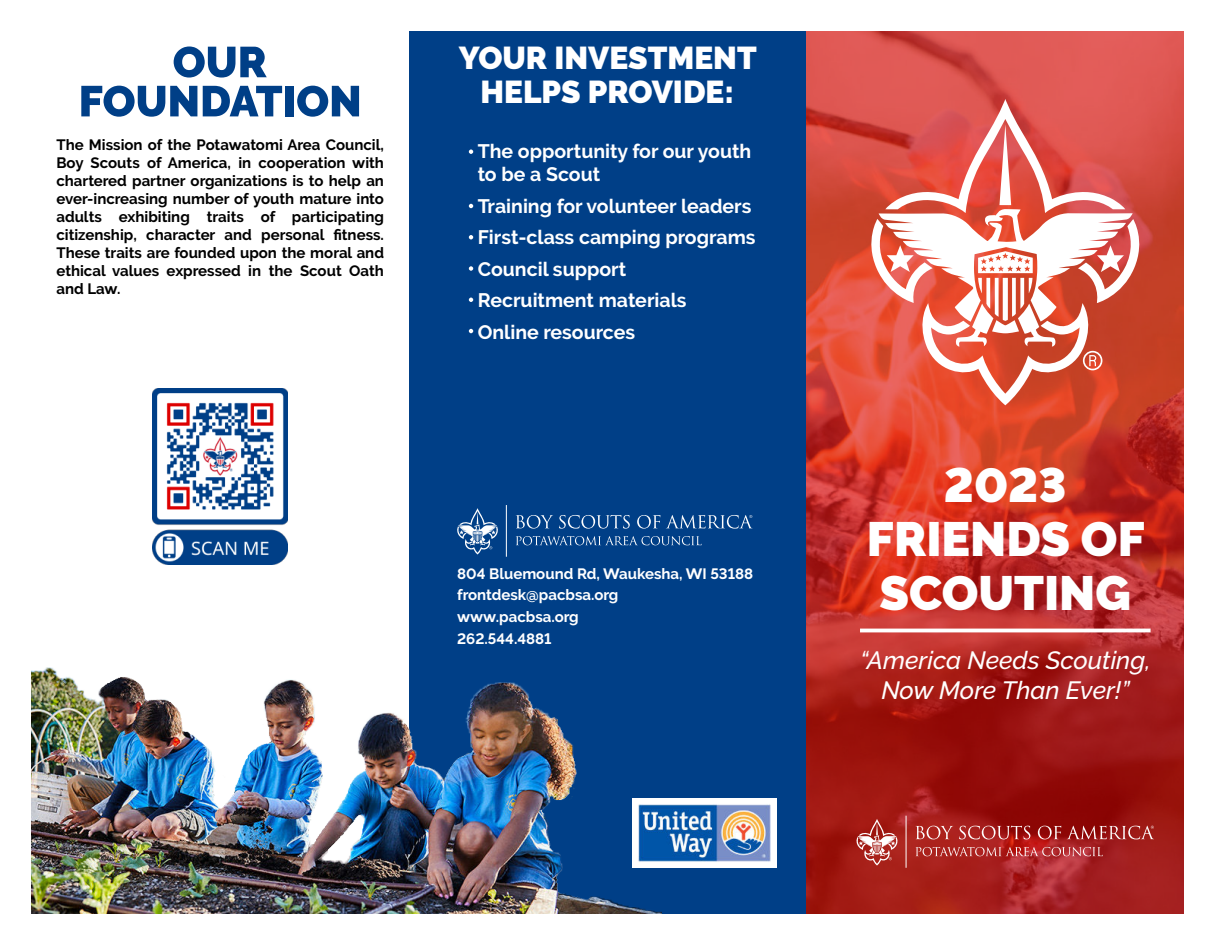
<style>
.page{position:relative;width:1215px;height:945px;background:#fff}
.page>*{position:absolute;margin:0;border:0;box-sizing:border-box;transform-origin:0 0}
.t1{font:900 48px/54px "Raleway";color:#fff;text-align:center}
.t2{font:900 31.5px/33.5px "Raleway";color:#fff;text-align:center}
.t3{font:italic 500 24.9px/29.8px "Raleway";color:#fff;text-align:center}
.t4{font:700 19.5px/31.5px "Raleway";color:#fff}
.t5{font:700 15px/18px "Raleway";color:#000;text-align:justify}
.t6{font:700 15px/22px "Raleway";color:#fff}
</style>
<div class="page">
<div style="left:409px;top:31px;width:397px;height:882px;background:#003f87"></div>
<svg style="left:806px;top:31px;width:378px;height:882px;background:#bc2f27"></svg>
<svg style="left:864px;top:99px;width:282px;height:306px"></svg>
<hr style="left:860px;top:629px;width:291px;height:3px;background:#fff">
<svg style="left:855px;top:819px;width:44px;height:47px;background:#bb544f"></svg>
<svg style="left:916px;top:847px;width:187px;height:9px;background:#bf5050"></svg>
<svg style="left:916px;top:826px;width:37px;height:13px"></svg>
<svg style="left:959px;top:826px;width:71px;height:13px"></svg>
<svg style="left:1038px;top:826px;width:23px;height:13px"></svg>
<svg style="left:1067px;top:826px;width:87px;height:13px"></svg>
<hr style="left:906px;top:816px;width:1px;height:52px;background:#fff">
<img style="left:662px;top:799px;width:115px;height:69px">
<svg style="left:174px;top:46px;width:93px;height:32px"></svg>
<svg style="left:81px;top:86px;width:116px;height:31px"></svg>
<svg style="left:203px;top:86px;width:79px;height:30px"></svg>
<div style="left:285px;top:86px;width:9px;height:30px;background:#003f87"></div>
<svg style="left:297px;top:86px;width:62px;height:31px"></svg>
<img style="left:153px;top:389px;width:135px;height:175px">
<svg style="left:457px;top:508px;width:41px;height:47px"></svg>
<svg style="left:516px;top:536px;width:186px;height:9px"></svg>
<svg style="left:516px;top:515px;width:37px;height:14px"></svg>
<svg style="left:559px;top:515px;width:71px;height:14px"></svg>
<svg style="left:637px;top:515px;width:23px;height:14px"></svg>
<svg style="left:666px;top:515px;width:87px;height:14px"></svg>
<hr style="left:506px;top:505px;width:1px;height:52px;background:#fff">
<svg style="left:469px;top:150px;width:4px;height:4px"></svg>
<svg style="left:469px;top:204px;width:4px;height:4px"></svg>
<svg style="left:469px;top:235px;width:4px;height:4px"></svg>
<svg style="left:469px;top:266px;width:4px;height:5px"></svg>
<svg style="left:469px;top:298px;width:4px;height:4px"></svg>
<svg style="left:469px;top:329px;width:4px;height:4px"></svg>
<img style="left:32px;top:667px;width:630px;height:247px">
<p class="t5" style="left:56px;top:136px;width:329px">The Mission of the Potawatomi Area Council, Boy Scouts of America, in cooperation with chartered partner organizations is to help an ever-increasing number of youth mature into adults exhibiting traits of participating citizenship, character and personal fitness.<br>These traits are founded upon the moral and ethical values expressed in the Scout Oath and Law.</p>
<h2 class="t2" style="left:459px;top:42px;width:299px">YOUR INVESTMENT<br>HELPS PROVIDE:</h2>
<h3 class="t4" style="left:478px;top:141px;width:275px;line-height:23.4px">The opportunity for our youth to be a Scout</h3>
<h3 class="t4" style="left:478px;top:191px;width:279px">Training for volunteer leaders<br>First-class camping programs<br>Council support<br>Recruitment materials<br>Online resources</h3>
<p class="t6" style="left:457px;top:563px;width:297px">804 Bluemound Rd, Waukesha, WI 53188 frontdesk@pacbsa.org<br>www.pacbsa.org<br>262.544.4881</p>
<h1 class="t1" style="left:867px;top:458px;width:279px">2023<br>FRIENDS OF<br>SCOUTING</h1>
<h3 class="t3" style="left:860px;top:648px;width:292px">“America Needs Scouting,<br>Now More Than Ever!”</h3>
</div>
